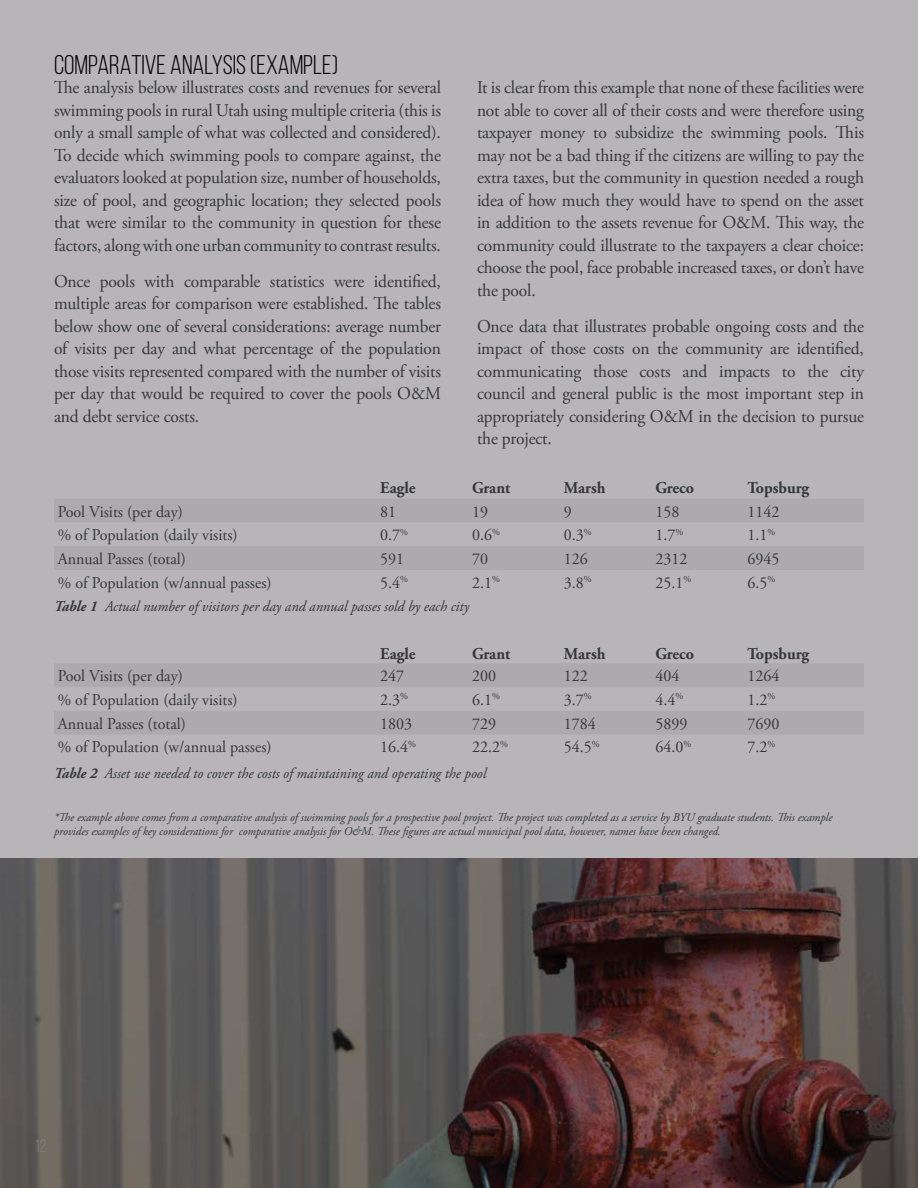
<style>
.page{position:relative;width:918px;height:1188px;background:#fff}
.page>*{position:absolute;margin:0;border:0;box-sizing:border-box;transform-origin:0 0}
.t1{font:27px "Bebas Neue";color:#000}
.t2{font:18px/22.5px "Adobe Garamond Pro";letter-spacing:-.01em;color:#34373b;text-align:justify}
.t3{font:18px "Bebas Neue";color:#838184}
.t4{font:16.5px "Adobe Garamond Pro";color:#34373b}
.t5{font:700 16.5px "Adobe Garamond Pro";color:#34373b}
.t6{font:italic 15px "Adobe Garamond Pro";color:#34373b}
.t7{font:italic 12px/13.5px "Adobe Garamond Pro";color:#34373b}
.s1{font-weight:700}
</style>
<div class="page">
<div style="left:0;top:0;width:918px;height:886px;background:#b7b5b7"></div>
<svg style="left:0;top:859px;width:918px;height:329px;background:#564947"></svg>
<svg style="left:54px;top:499px;width:810px;height:71px;fill:#acaaac"></svg>
<svg style="left:54px;top:664px;width:810px;height:70px;fill:#acaaac"></svg>
<h1 class="t1" style="left:54px;top:50px;width:285px">COMPARATIVE ANALYSIS (EXAMPLE)</h1>
<p class="t2" style="left:54px;top:77px;width:389px">The analysis below illustrates costs and revenues for several swimming pools in rural Utah using multiple criteria (this is only a small sample of what was collected and considered).<br>To decide which swimming pools to compare against, the evaluators looked at population size, number of households, size of pool, and geographic location; they selected pools that were similar to the community in question for these factors, along with one urban community to contrast results.</p>
<p class="t2" style="left:54px;top:270px;width:389px">Once pools with comparable statistics were identified, multiple areas for comparison were established. The tables below show one of several considerations: average number of visits per day and what percentage of the population those visits represented compared with the number of visits per day that would be required to cover the pools O&amp;M and debt service costs.</p>
<p class="t2" style="left:477px;top:77px;width:389px">It is clear from this example that none of these facilities were not able to cover all of their costs and were therefore using taxpayer money to subsidize the swimming pools. This may not be a bad thing if the citizens are willing to pay the extra taxes, but the community in question needed a rough idea of how much they would have to spend on the asset in addition to the assets revenue for O&amp;M. This way, the community could illustrate to the taxpayers a clear choice: choose the pool, face probable increased taxes, or don’t have the pool.</p>
<p class="t2" style="left:477px;top:315px;width:389px">Once data that illustrates probable ongoing costs and the impact of those costs on the community are identified, communicating those costs and impacts to the city council and general public is the most important step in appropriately considering O&amp;M in the decision to pursue the project.</p>
<p class="t5" style="left:380px;top:478px;width:37px">Eagle</p>
<p class="t5" style="left:472px;top:478px;width:40px">Grant</p>
<p class="t5" style="left:564px;top:478px;width:43px">Marsh</p>
<p class="t5" style="left:656px;top:478px;width:40px">Greco</p>
<p class="t5" style="left:747px;top:478px;width:63px">Topsburg</p>
<p class="t4" style="left:58px;top:501px;width:126px">Pool Visits (per day)</p>
<p class="t4" style="left:380px;top:501px;width:18px">81</p>
<p class="t4" style="left:472px;top:501px;width:18px">19</p>
<p class="t4" style="left:564px;top:501px;width:10px">9</p>
<p class="t4" style="left:656px;top:501px;width:26px">158</p>
<p class="t4" style="left:747px;top:501px;width:34px">1142</p>
<p class="t4" style="left:58px;top:525px;width:181px">% of Population (daily visits)</p>
<p class="t4" style="left:380px;top:525px;width:29px">0.7<sup>%</sup></p>
<p class="t4" style="left:472px;top:525px;width:29px">0.6<sup>%</sup></p>
<p class="t4" style="left:564px;top:525px;width:29px">0.3<sup>%</sup></p>
<p class="t4" style="left:656px;top:525px;width:29px">1.7<sup>%</sup></p>
<p class="t4" style="left:747px;top:525px;width:29px">1.1<sup>%</sup></p>
<p class="t4" style="left:58px;top:549px;width:130px">Annual Passes (total)</p>
<p class="t4" style="left:380px;top:549px;width:26px">591</p>
<p class="t4" style="left:472px;top:549px;width:18px">70</p>
<p class="t4" style="left:564px;top:549px;width:26px">126</p>
<p class="t4" style="left:656px;top:549px;width:34px">2312</p>
<p class="t4" style="left:747px;top:549px;width:34px">6945</p>
<p class="t4" style="left:58px;top:573px;width:215px">% of Population (w/annual passes)</p>
<p class="t4" style="left:380px;top:573px;width:29px">5.4<sup>%</sup></p>
<p class="t4" style="left:472px;top:573px;width:29px">2.1<sup>%</sup></p>
<p class="t4" style="left:564px;top:573px;width:29px">3.8<sup>%</sup></p>
<p class="t4" style="left:656px;top:573px;width:37px">25.1<sup>%</sup></p>
<p class="t4" style="left:747px;top:573px;width:29px">6.5<sup>%</sup></p>
<p class="t6" style="left:54px;top:597px;width:417px"><span class="s1">Table 1</span> Actual number of visitors per day and annual passes sold by each city</p>
<p class="t5" style="left:380px;top:645px;width:37px">Eagle</p>
<p class="t5" style="left:472px;top:645px;width:40px">Grant</p>
<p class="t5" style="left:564px;top:645px;width:43px">Marsh</p>
<p class="t5" style="left:656px;top:645px;width:40px">Greco</p>
<p class="t5" style="left:747px;top:645px;width:63px">Topsburg</p>
<p class="t4" style="left:58px;top:666px;width:126px">Pool Visits (per day)</p>
<p class="t4" style="left:380px;top:666px;width:26px">247</p>
<p class="t4" style="left:472px;top:666px;width:26px">200</p>
<p class="t4" style="left:564px;top:666px;width:26px">122</p>
<p class="t4" style="left:656px;top:666px;width:26px">404</p>
<p class="t4" style="left:747px;top:666px;width:34px">1264</p>
<p class="t4" style="left:58px;top:690px;width:181px">% of Population (daily visits)</p>
<p class="t4" style="left:380px;top:690px;width:29px">2.3<sup>%</sup></p>
<p class="t4" style="left:472px;top:690px;width:29px">6.1<sup>%</sup></p>
<p class="t4" style="left:564px;top:690px;width:29px">3.7<sup>%</sup></p>
<p class="t4" style="left:656px;top:690px;width:29px">4.4<sup>%</sup></p>
<p class="t4" style="left:747px;top:690px;width:29px">1.2<sup>%</sup></p>
<p class="t4" style="left:58px;top:714px;width:130px">Annual Passes (total)</p>
<p class="t4" style="left:380px;top:714px;width:34px">1803</p>
<p class="t4" style="left:472px;top:714px;width:26px">729</p>
<p class="t4" style="left:564px;top:714px;width:34px">1784</p>
<p class="t4" style="left:656px;top:714px;width:34px">5899</p>
<p class="t4" style="left:747px;top:714px;width:34px">7690</p>
<p class="t4" style="left:58px;top:737px;width:215px">% of Population (w/annual passes)</p>
<p class="t4" style="left:380px;top:737px;width:37px">16.4<sup>%</sup></p>
<p class="t4" style="left:472px;top:737px;width:37px">22.2<sup>%</sup></p>
<p class="t4" style="left:564px;top:737px;width:37px">54.5<sup>%</sup></p>
<p class="t4" style="left:656px;top:737px;width:37px">64.0<sup>%</sup></p>
<p class="t4" style="left:747px;top:737px;width:29px">7.2<sup>%</sup></p>
<p class="t6" style="left:54px;top:764px;width:434px"><span class="s1">Table 2</span> Asset use needed to cover the costs of maintaining and operating the pool</p>
<p class="t7" style="left:54px;top:811px;width:780px">*The example above comes from a comparative analysis of swimming pools for a prospective pool project. The project was completed as a service by BYU graduate students. This example provides examples of key considerations for comparative analysis for O&amp;M. These figures are actual municipal pool data, however, names have been changed.</p>
<p class="t3" style="left:35px;top:1136px;width:13px">12</p>
</div>
